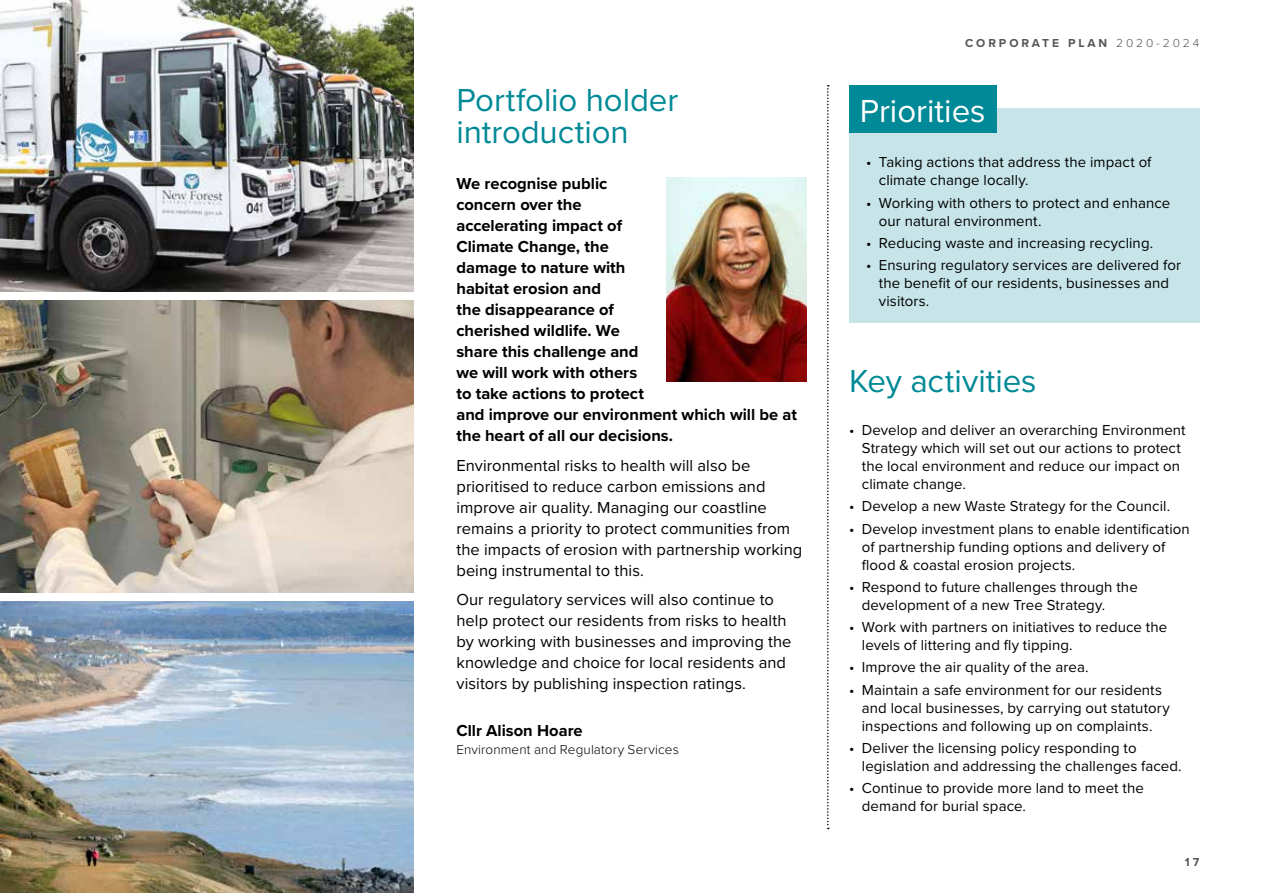
<style>
.page{position:relative;width:1263px;height:893px;background:#fff}
.page>*{position:absolute;margin:0;border:0;box-sizing:border-box;transform-origin:0 0}
.t1{font:33px/31.5px "Proxima Nova";letter-spacing:-.005em;color:#008996}
.t2{font:33px "Proxima Nova";color:#fff}
.t3{font:16.5px/21px "Proxima Nova";letter-spacing:.005em;color:#000}
.t4{font:700 16.5px/21px "Proxima Nova";color:#000}
.t5{font:15px/18px "Proxima Nova";letter-spacing:.005em;color:#000}
.t6{font:300 13.5px "Proxima Nova";letter-spacing:.01em;color:#000}
.t7{font:700 12px "Proxima Nova";letter-spacing:.24em;color:#575756}
.s1{font-weight:300}
</style>
<div class="page">
<img style="left:0;top:0;width:414px;height:292px">
<img style="left:0;top:300px;width:414px;height:292px">
<img style="left:0;top:601px;width:414px;height:292px">
<img style="left:666px;top:178px;width:140px;height:204px">
<div style="left:849px;top:109px;width:350px;height:214px;background:#c7e5e8"></div>
<div style="left:849px;top:85px;width:147px;height:47px;background:#008996"></div>
<svg style="left:827px;top:85px;width:2px;height:744px"></svg>
<h1 class="t1" style="left:456px;top:83px;width:223px">Portfolio holder introduction</h1>
<p class="t4" style="left:456px;top:173px;width:342px">We recognise public<br>concern over the<br>accelerating impact of<br>Climate Change, the<br>damage to nature with<br>habitat erosion and<br>the disappearance of<br>cherished wildlife. We<br>share this challenge and<br>we will work with others<br>to take actions to protect<br>and improve our environment which will be at the heart of all our decisions.</p>
<p class="t3" style="left:456px;top:454px;width:347px">Environmental risks to health will also be prioritised to reduce carbon emissions and improve air quality. Managing our coastline remains a priority to protect communities from the impacts of erosion with partnership working being instrumental to this.</p>
<p class="t3" style="left:456px;top:588px;width:337px">Our regulatory services will also continue to help protect our residents from risks to health by working with businesses and improving the knowledge and choice for local residents and visitors by publishing inspection ratings.</p>
<p class="t4" style="left:456px;top:719px;width:128px">Cllr Alison Hoare</p>
<p class="t6" style="left:456px;top:739px;width:224px">Environment and Regulatory Services</p>
<p class="t7" style="left:965px;top:34px;width:235px">CORPORATE PLAN <span class="s1">2020-2024</span></p>
<h1 class="t2" style="left:860px;top:86px;width:127px">Priorities</h1>
<p class="t5" style="left:879px;top:153px;width:274px;text-indent:-13px">• Taking actions that address the impact of climate change locally.</p>
<p class="t5" style="left:879px;top:193px;width:293px;text-indent:-13px">• Working with others to protect and enhance our natural environment.</p>
<p class="t5" style="left:866px;top:233px;width:289px">• Reducing waste and increasing recycling.</p>
<p class="t5" style="left:879px;top:255px;width:304px;text-indent:-13px">• Ensuring regulatory services are delivered for the benefit of our residents, businesses and visitors.</p>
<h1 class="t1" style="left:849px;top:363px;width:189px">Key activities</h1>
<p class="t5" style="left:862px;top:421px;width:325px;text-indent:-13px">• Develop and deliver an overarching Environment Strategy which will set out our actions to protect the local environment and reduce our impact on climate change.</p>
<p class="t5" style="left:849px;top:497px;width:323px">• Develop a new Waste Strategy for the Council.</p>
<p class="t5" style="left:862px;top:519px;width:329px;text-indent:-13px">• Develop investment plans to enable identification of partnership funding options and delivery of flood &amp; coastal erosion projects.</p>
<p class="t5" style="left:862px;top:577px;width:277px;text-indent:-13px">• Respond to future challenges through the development of a new Tree Strategy.</p>
<p class="t5" style="left:862px;top:618px;width:307px;text-indent:-13px">• Work with partners on initiatives to reduce the levels of littering and fly tipping.</p>
<p class="t5" style="left:849px;top:658px;width:241px">• Improve the air quality of the area.</p>
<p class="t5" style="left:862px;top:680px;width:309px;text-indent:-13px">• Maintain a safe environment for our residents and local businesses, by carrying out statutory inspections and following up on complaints.</p>
<p class="t5" style="left:862px;top:738px;width:321px;text-indent:-13px">• Deliver the licensing policy responding to legislation and addressing the challenges faced.</p>
<p class="t5" style="left:862px;top:778px;width:284px;text-indent:-13px">• Continue to provide more land to meet the demand for burial space.</p>
<p class="t7" style="left:1185px;top:853px;width:16px">17</p>
</div>
